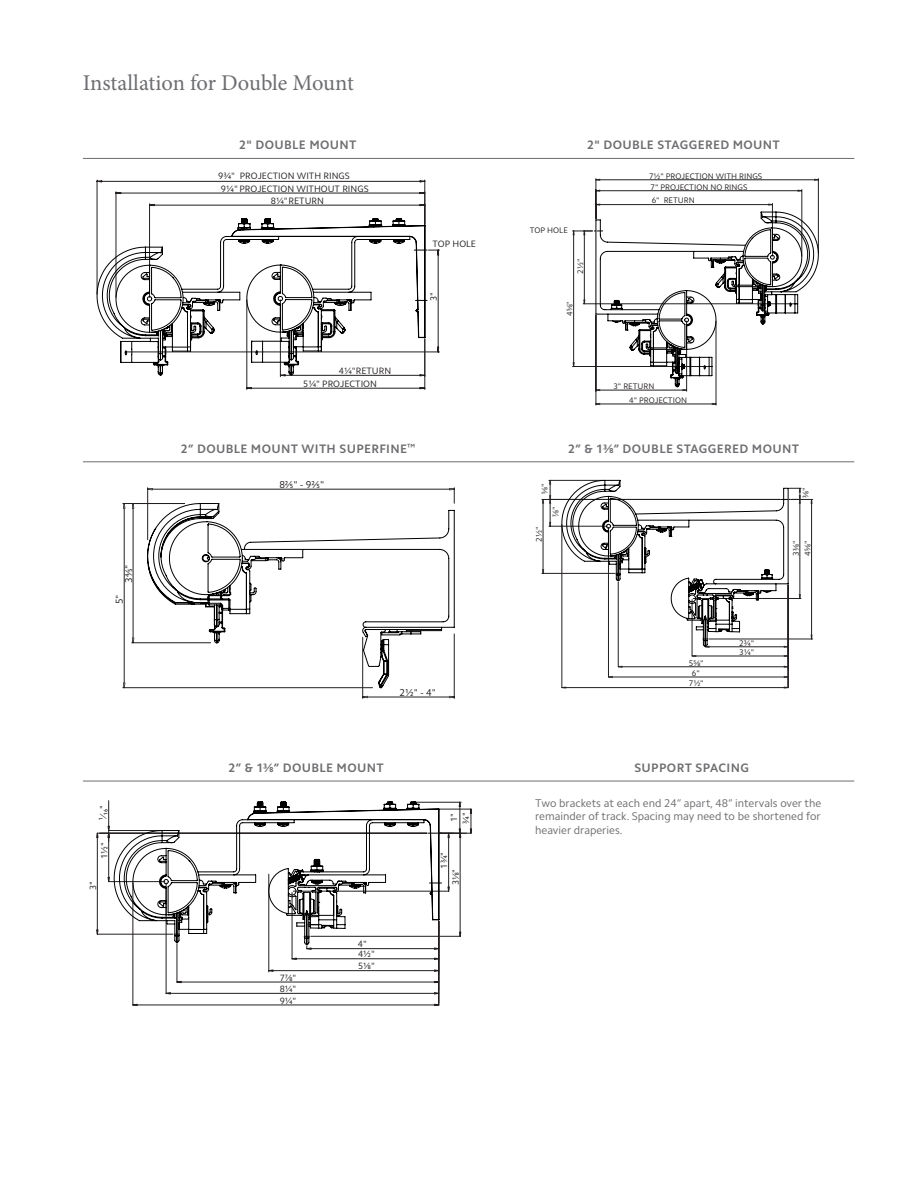
<style>
.page{position:relative;width:918px;height:1188px;background:#fff}
.page>*{position:absolute;margin:0;border:0;box-sizing:border-box;transform-origin:0 0}
.t1{font:22.5px "Minion Pro";letter-spacing:-.005em;color:#6d6e71}
.t2{font:700 12.3px "Camphor Std";letter-spacing:.025em;color:#6d6e71}
.Description{font:11.25px/13.5px "Camphor Std";color:#6d6e71;text-align:justify}
.t3{font:10.05px "Camphor Std";color:#231f20}
.t4{font:9.3px "Camphor Std";color:#231f20}
.t5{font:9.15px/11.9px "Camphor Std";color:#231f20}
.t6{font:8.25px/10.6px "Camphor Std";color:#231f20;text-align:center}
.t7{font:8.1px/14px "Camphor Std";color:#231f20}
</style>
<div class="page">
<hr style="left:83px;top:158px;width:430px;height:1px;background:#6d6e71">
<hr style="left:513px;top:158px;width:341px;height:1px;background:#6d6e71">
<hr style="left:83px;top:461px;width:430px;height:1px;background:#6d6e71">
<hr style="left:513px;top:461px;width:341px;height:1px;background:#6d6e71">
<hr style="left:83px;top:781px;width:446px;height:1px;background:#6d6e71">
<hr style="left:529px;top:781px;width:325px;height:1px;background:#6d6e71">
<hr style="left:818px;top:179px;width:1px;height:74px;background:#231f20">
<svg style="left:596px;top:179px;width:222px;height:226px"></svg>
<svg style="left:573px;top:190px;width:246px;height:197px"></svg>
<hr style="left:692px;top:656px;width:96px;height:1px;background:#231f20">
<hr style="left:692px;top:600px;width:1px;height:56px;background:#231f20">
<hr style="left:618px;top:667px;width:170px;height:1px;background:#231f20">
<hr style="left:618px;top:582px;width:1px;height:85px;background:#231f20">
<hr style="left:562px;top:687px;width:226px;height:1px;background:#231f20">
<hr style="left:562px;top:525px;width:1px;height:163px;background:#231f20">
<hr style="left:608px;top:677px;width:180px;height:1px;background:#231f20">
<hr style="left:608px;top:527px;width:1px;height:150px;background:#231f20">
<hr style="left:788px;top:585px;width:1px;height:103px;background:#231f20">
<svg style="left:542px;top:480px;width:271px;height:168px"></svg>
<svg style="left:97px;top:180px;width:328px;height:210px"></svg>
<svg style="left:425px;top:250px;width:15px;height:102px"></svg>
<svg style="left:97px;top:218px;width:328px;height:157px"></svg>
<hr style="left:307px;top:948px;width:132px;height:1px;background:#231f20">
<hr style="left:177px;top:982px;width:262px;height:1px;background:#231f20">
<hr style="left:177px;top:944px;width:1px;height:38px;background:#231f20">
<hr style="left:133px;top:883px;width:1px;height:122px;background:#231f20">
<hr style="left:166px;top:883px;width:1px;height:110px;background:#231f20">
<hr style="left:439px;top:921px;width:1px;height:84px;background:#231f20">
<hr style="left:292px;top:959px;width:147px;height:1px;background:#231f20">
<hr style="left:292px;top:893px;width:1px;height:66px;background:#231f20">
<hr style="left:269px;top:874px;width:1px;height:98px;background:#231f20">
<hr style="left:460px;top:833px;width:1px;height:103px;background:#231f20">
<hr style="left:311px;top:936px;width:149px;height:1px;background:#231f20">
<hr style="left:108px;top:801px;width:1px;height:30px;background:#231f20">
<hr style="left:109px;top:830px;width:52px;height:1px;background:#231f20">
<hr style="left:108px;top:833px;width:1px;height:49px;background:#231f20">
<hr style="left:109px;top:881px;width:56px;height:1px;background:#231f20">
<hr style="left:97px;top:833px;width:1px;height:101px;background:#231f20">
<hr style="left:97px;top:934px;width:76px;height:1px;background:#231f20">
<hr style="left:97px;top:833px;width:330px;height:1px;background:#231f20">
<hr style="left:448px;top:833px;width:1px;height:58px;background:#231f20">
<hr style="left:293px;top:891px;width:156px;height:1px;background:#231f20">
<hr style="left:133px;top:1005px;width:306px;height:1px;background:#231f20">
<hr style="left:166px;top:993px;width:273px;height:1px;background:#231f20">
<svg style="left:269px;top:970px;width:170px;height:2px"></svg>
<svg style="left:108px;top:826px;width:2px;height:16px"></svg>
<svg style="left:439px;top:802px;width:33px;height:36px"></svg>
<svg style="left:114px;top:801px;width:325px;height:144px"></svg>
<hr style="left:362px;top:637px;width:1px;height:61px;background:#231f20">
<hr style="left:454px;top:634px;width:1px;height:64px;background:#231f20">
<hr style="left:123px;top:687px;width:250px;height:1px;background:#231f20">
<hr style="left:132px;top:503px;width:52px;height:1px;background:#231f20">
<hr style="left:132px;top:642px;width:79px;height:1px;background:#231f20">
<svg style="left:363px;top:696px;width:91px;height:2px"></svg>
<svg style="left:147px;top:488px;width:308px;height:14px"></svg>
<svg style="left:123px;top:503px;width:11px;height:185px"></svg>
<svg style="left:147px;top:502px;width:308px;height:186px"></svg>
<p class="t1" style="left:83px;top:68px;width:273px">Installation for Double Mount</p>
<p class="t2" style="left:239px;top:138px;width:119px">2" DOUBLE MOUNT</p>
<p class="t2" style="left:587px;top:138px;width:194px">2" DOUBLE STAGGERED MOUNT</p>
<p class="t4" style="left:218px;top:171px;width:18px">9¾"</p>
<p class="t4" style="left:240px;top:171px;width:112px">PROJECTION WITH RINGS</p>
<p class="t7" style="left:649px;top:169px;width:115px">7½" PROJECTION WITH RINGS</p>
<p class="t4" style="left:221px;top:183px;width:149px">9¼" PROJECTION WITHOUT RINGS</p>
<p class="t7" style="left:650px;top:180px;width:98px">7" PROJECTION NO RINGS</p>
<p class="t4" style="left:271px;top:195px;width:55px">8¼"RETURN</p>
<p class="t7" style="left:652px;top:194px;width:45px">6" RETURN</p>
<p class="t7" style="left:530px;top:223px;width:40px">TOP HOLE</p>
<p class="t4" style="left:433px;top:239px;width:45px">TOP HOLE</p>
<p class="t7" style="left:573px;top:274px;width:16px;rotate:-90deg">2½"</p>
<p class="t4" style="left:428px;top:301px;width:11px;rotate:-90deg">3"</p>
<p class="t7" style="left:563px;top:316px;width:16px;rotate:-90deg">4⅝"</p>
<p class="t4" style="left:339px;top:365px;width:54px">4¼"RETURN</p>
<p class="t4" style="left:303px;top:378px;width:75px">5¼" PROJECTION</p>
<p class="t7" style="left:629px;top:379px;width:59px;text-indent:-16px">3" RETURN<br>4" PROJECTION</p>
<p class="t2" style="left:181px;top:441px;width:236px">2” DOUBLE MOUNT WITH SUPERFINE<sup>™</sup></p>
<p class="t2" style="left:568px;top:441px;width:232px">2” &amp; 1⅜” DOUBLE STAGGERED MOUNT</p>
<p class="t3" style="left:123px;top:583px;width:20px;rotate:-90deg">3⅘"</p>
<p class="t3" style="left:113px;top:604px;width:11px;rotate:-90deg">5"</p>
<p class="t5" style="left:97px;top:820px;width:16px;rotate:-90deg">¹⁄₁₆"</p>
<p class="t5" style="left:98px;top:859px;width:18px;rotate:-90deg">1½"</p>
<p class="t5" style="left:87px;top:890px;width:11px;rotate:-90deg">3"</p>
<p class="t3" style="left:279px;top:478px;width:46px">8⅖" - 9⅖"</p>
<p class="t3" style="left:400px;top:686px;width:38px">2½" - 4"</p>
<p class="t6" style="left:539px;top:494px;width:12px;rotate:-90deg">⅝"</p>
<p class="t6" style="left:534px;top:542px;width:17px;rotate:-90deg">2½"</p>
<p class="t6" style="left:550px;top:517px;width:12px;rotate:-90deg">⅞"</p>
<p class="t6" style="left:689px;top:657px;width:17px">5⅝"</p>
<p class="t6" style="left:689px;top:668px;width:17px">6"<br>7½"</p>
<p class="t6" style="left:739px;top:637px;width:17px">2¾"</p>
<p class="t6" style="left:739px;top:647px;width:17px">3¼"</p>
<p class="t6" style="left:800px;top:498px;width:12px;rotate:-90deg">⅜"</p>
<p class="t6" style="left:790px;top:556px;width:17px;line-height:11.7px;text-align:left;rotate:-90deg">3⅜"<br>4⅝"</p>
<p class="t2" style="left:228px;top:760px;width:157px">2” &amp; 1⅜” DOUBLE MOUNT</p>
<p class="t2" style="left:635px;top:760px;width:116px">SUPPORT SPACING</p>
<p class="Description" style="left:535px;top:796px;width:288px">Two brackets at each end 24” apart, 48” intervals over the remainder of track. Spacing may need to be shortened for heavier draperies.</p>
<p class="t5" style="left:448px;top:824px;width:13px;rotate:-90deg">1" ¾"</p>
<p class="t5" style="left:280px;top:972px;width:18px">7⅞"</p>
<p class="t5" style="left:280px;top:983px;width:18px">8¼"</p>
<p class="t5" style="left:280px;top:995px;width:18px">9¼"</p>
<p class="t5" style="left:358px;top:938px;width:11px">4"</p>
<p class="t5" style="left:358px;top:948px;width:18px">4½"<br>5⅛"</p>
<p class="t5" style="left:438px;top:869px;width:18px;rotate:-90deg">1¾"</p>
<p class="t5" style="left:450px;top:885px;width:18px;rotate:-90deg">3⅛"</p>
</div>
